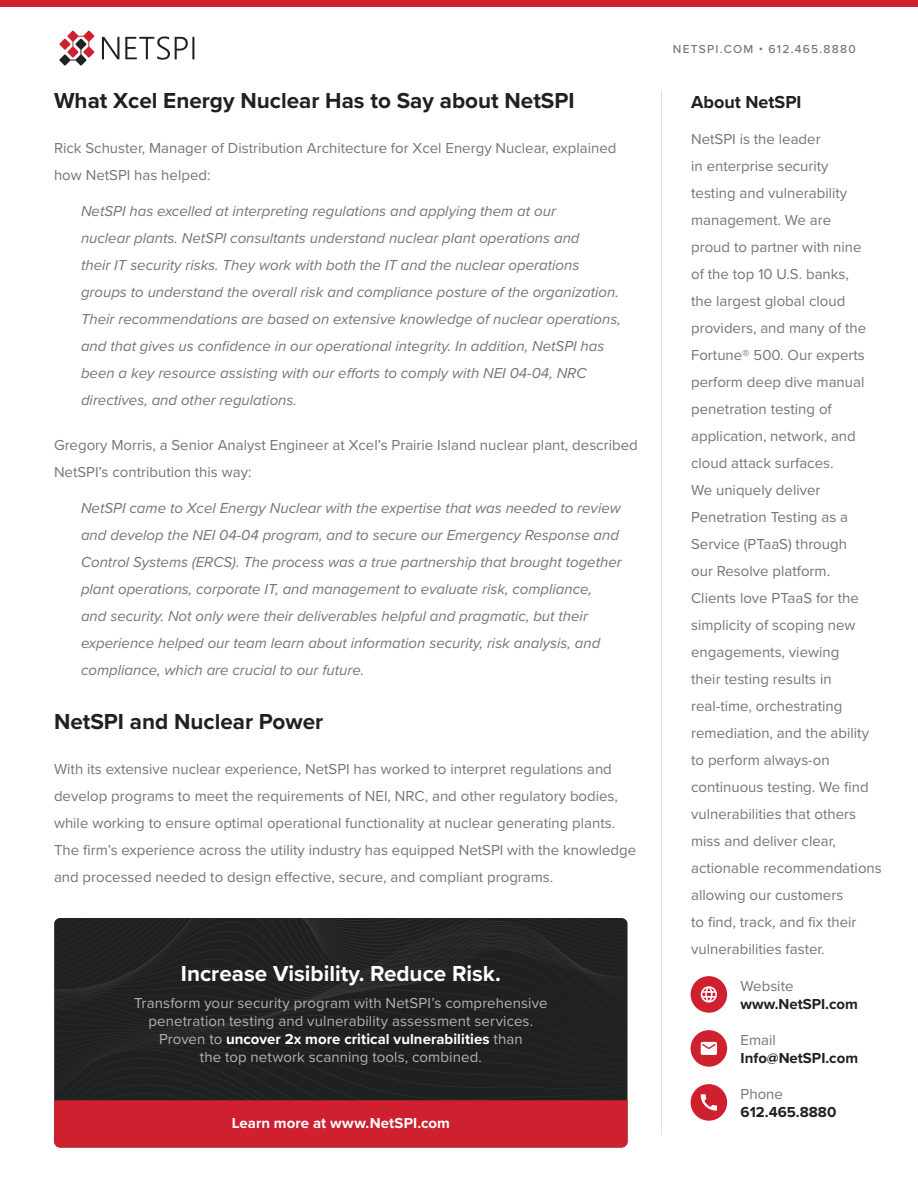
<style>
.page{position:relative;width:918px;height:1188px;background:#fff}
.page>*{position:absolute;margin:0;border:0;box-sizing:border-box;transform-origin:0 0}
.t1{font:700 22.5px "Proxima Nova";color:#1f2020}
.t2{font:700 22.5px "Proxima Nova";color:#fff}
.t3{font:700 18px "Proxima Nova";color:#1f2020}
.t4{font:15px/27px "Proxima Nova";color:#767575}
.t5{font:italic 15px/27px "Proxima Nova";color:#767575}
.t6{font:15px/18px "Proxima Nova";letter-spacing:.005em;color:#b2b2b2;text-align:center}
.t7{font:700 15px "Proxima Nova";color:#1f2020}
.t8{font:700 15px "Proxima Nova";letter-spacing:.005em;color:#fff}
.t9{font:500 12px "Proxima Nova";letter-spacing:.1em;color:#767575}
.s1{font-weight:700;color:#fff}
</style>
<div class="page">
<div style="left:0;top:0;width:918px;height:7px;background:#cf202f"></div>
<svg style="left:59px;top:31px;width:35px;height:35px"></svg>
<svg style="left:102px;top:36px;width:92px;height:24px"></svg>
<svg style="left:54px;top:918px;width:574px;height:230px;background:#452225"></svg>
<div style="left:691px;top:1084px;width:36px;height:37px;background:#cf202f;border-radius:50%"></div>
<svg style="left:701px;top:1094px;width:16px;height:17px"></svg>
<div style="left:691px;top:1030px;width:36px;height:37px;background:#cf202f;border-radius:50%"></div>
<svg style="left:701px;top:1042px;width:16px;height:13px"></svg>
<div style="left:691px;top:976px;width:36px;height:37px;background:#cf202f;border-radius:50%"></div>
<svg style="left:701px;top:986px;width:16px;height:17px"></svg>
<hr style="left:661px;top:90px;width:1px;height:1045px;background:#e0e1df">
<h1 class="t1" style="left:54px;top:84px;width:522px">What Xcel Energy Nuclear Has to Say about NetSPI</h1>
<p class="t4" style="left:54px;top:134px;width:564px">Rick Schuster, Manager of Distribution Architecture for Xcel Energy Nuclear, explained how NetSPI has helped:</p>
<p class="t5" style="left:81px;top:197px;width:541px">NetSPI has excelled at interpreting regulations and applying them at our<br>nuclear plants. NetSPI consultants understand nuclear plant operations and<br>their IT security risks. They work with both the IT and the nuclear operations groups to understand the overall risk and compliance posture of the organization.<br>Their recommendations are based on extensive knowledge of nuclear operations, and that gives us confidence in our operational integrity. In addition, NetSPI has been a key resource assisting with our efforts to comply with NEI 04-04, NRC directives, and other regulations.</p>
<p class="t4" style="left:54px;top:431px;width:585px">Gregory Morris, a Senior Analyst Engineer at Xcel’s Prairie Island nuclear plant, described<br>NetSPI’s contribution this way:</p>
<p class="t5" style="left:81px;top:494px;width:542px">NetSPI came to Xcel Energy Nuclear with the expertise that was needed to review and develop the NEI 04-04 program, and to secure our Emergency Response and Control Systems (ERCS). The process was a true partnership that brought together plant operations, corporate IT, and management to evaluate risk, compliance,<br>and security. Not only were their deliverables helpful and pragmatic, but their experience helped our team learn about information security, risk analysis, and compliance, which are crucial to our future.</p>
<h1 class="t1" style="left:54px;top:705px;width:271px">NetSPI and Nuclear Power</h1>
<p class="t4" style="left:54px;top:755px;width:584px">With its extensive nuclear experience, NetSPI has worked to interpret regulations and develop programs to meet the requirements of NEI, NRC, and other regulatory bodies, while working to ensure optimal operational functionality at nuclear generating plants.<br>The firm’s experience across the utility industry has equipped NetSPI with the knowledge and processed needed to design effective, secure, and compliant programs.</p>
<h1 class="t2" style="left:181px;top:957px;width:321px">Increase Visibility. Reduce Risk.</h1>
<p class="t6" style="left:134px;top:993px;width:415px">Transform your security program with NetSPI’s comprehensive penetration testing and vulnerability assessment services.<br>Proven to <span class="s1">uncover 2x more critical vulnerabilities</span> than<br>the top network scanning tools, combined.</p>
<p class="t8" style="left:232px;top:1111px;width:220px">Learn more at www.NetSPI.com</p>
<p class="t9" style="left:673px;top:40px;width:184px">NETSPI.COM • 612.465.8880</p>
<p class="t3" style="left:691px;top:89px;width:112px">About NetSPI</p>
<p class="t4" style="left:691px;top:125px;width:192px">NetSPI is the leader<br>in enterprise security<br>testing and vulnerability management. We are<br>proud to partner with nine<br>of the top 10 U.S. banks,<br>the largest global cloud providers, and many of the<br>Fortune® 500. Our experts perform deep dive manual penetration testing of application, network, and cloud attack surfaces.<br>We uniquely deliver<br>Penetration Testing as a<br>Service (PTaaS) through<br>our Resolve platform.<br>Clients love PTaaS for the simplicity of scoping new engagements, viewing<br>their testing results in real-time, orchestrating remediation, and the ability to perform always-on continuous testing. We find vulnerabilities that others miss and deliver clear, actionable recommendations allowing our customers<br>to find, track, and fix their vulnerabilities faster.</p>
<p class="t4" style="left:741px;top:971px;width:54px">Website</p>
<p class="t7" style="left:741px;top:992px;width:119px">www.NetSPI.com</p>
<p class="t4" style="left:741px;top:1025px;width:37px">Email</p>
<p class="t7" style="left:741px;top:1046px;width:119px">Info@NetSPI.com</p>
<p class="t4" style="left:741px;top:1079px;width:44px">Phone</p>
<p class="t7" style="left:741px;top:1100px;width:97px">612.465.8880</p>
</div>
